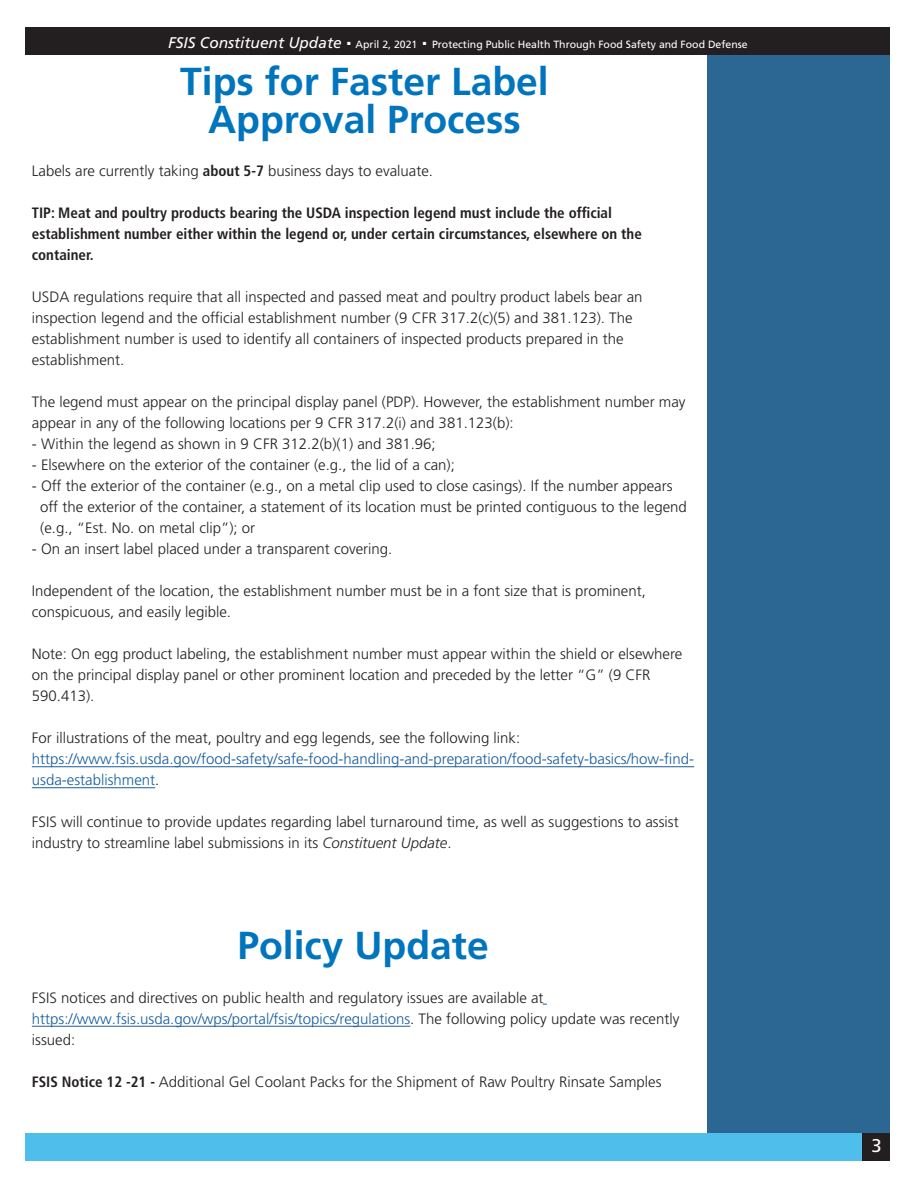
<style>
.page{position:relative;width:918px;height:1188px;background:#fff}
.page>*{position:absolute;margin:0;border:0;box-sizing:border-box;transform-origin:0 0}
.t1{font:700 39px/37.5px "Frutiger LT Std";color:#0075bd;text-align:center}
.t2{font:27.45px "Frutiger LT Std";color:#fff}
.t3{font:18.45px "Frutiger LT Std";color:#fff}
.t4{font:italic 15.45px "Frutiger LT Std";color:#fff}
.t5{font:300 15px/21px "Frutiger LT Std";color:#231f20}
.t6{font:300 15px/21px "Frutiger LT Std";color:#175d9e}
.t7{font:700 condensed 15px/21px "Frutiger LT Std";color:#231f20}
.t8{font:10.5px "Frutiger LT Std";color:#fff}
.s1{font-weight:700;font-stretch:condensed}
.s2{color:#231f20}
.s3{font-style:italic}
.s4{color:#175d9e}
</style>
<div class="page">
<div style="left:707px;top:30px;width:183px;height:1106px;background:#2c6693"></div>
<div style="left:26px;top:27px;width:864px;height:28px;background:#231f20"></div>
<div style="left:26px;top:1133px;width:864px;height:28px;background:#50beeb"></div>
<div style="left:862px;top:1133px;width:28px;height:28px;background:#231f20"></div>
<hr style="left:32px;top:766px;width:662px;height:1px;background:#175d9e">
<hr style="left:32px;top:787px;width:123px;height:1px;background:#175d9e">
<hr style="left:32px;top:1026px;width:378px;height:1px;background:#175d9e">
<p class="t4" style="left:168px;top:33px;width:186px">FSIS Constituent Update <sup>.</sup></p>
<p class="t8" style="left:356px;top:38px;width:63px">April 2, 2021</p>
<p class="t2" style="left:421px;top:19px;width:9px">.</p>
<p class="t8" style="left:432px;top:38px;width:317px">Protecting Public Health Through Food Safety and Food Defense</p>
<p class="t1" style="left:180px;top:63px;width:370px">Tips for Faster Label<br>Approval Process</p>
<p class="t5" style="left:32px;top:161px;width:403px">Labels are currently taking <span class="s1">about 5-7</span> business days to evaluate.</p>
<p class="t7" style="left:32px;top:202px;width:611px">TIP: Meat and poultry products bearing the USDA inspection legend must include the official establishment number either within the legend or, under certain circumstances, elsewhere on the container.</p>
<p class="t5" style="left:32px;top:287px;width:612px">USDA regulations require that all inspected and passed meat and poultry product labels bear an inspection legend and the official establishment number (9 CFR 317.2(c)(5) and 381.123). The establishment number is used to identify all containers of inspected products prepared in the establishment.</p>
<p class="t5" style="left:32px;top:392px;width:655px">The legend must appear on the principal display panel (PDP). However, the establishment number may appear in any of the following locations per 9 CFR 317.2(i) and 381.123(b):</p>
<p class="t5" style="left:32px;top:434px;width:405px">- Within the legend as shown in 9 CFR 312.2(b)(1) and 381.96;</p>
<p class="t5" style="left:32px;top:455px;width:425px">- Elsewhere on the exterior of the container (e.g., the lid of a can);</p>
<p class="t5" style="left:32px;top:476px;width:642px">- Off the exterior of the container (e.g., on a metal clip used to close casings). If the number appears</p>
<p class="t5" style="left:40px;top:497px;width:648px">off the exterior of the container, a statement of its location must be printed contiguous to the legend (e.g., “Est. No. on metal clip”); or</p>
<p class="t5" style="left:32px;top:539px;width:362px">- On an insert label placed under a transparent covering.</p>
<p class="t5" style="left:32px;top:581px;width:616px">Independent of the location, the establishment number must be in a font size that is prominent, conspicuous, and easily legible.</p>
<p class="t5" style="left:32px;top:644px;width:652px">Note: On egg product labeling, the establishment number must appear within the shield or elsewhere on the principal display panel or other prominent location and preceded by the letter “G” (9 CFR<br>590.413).</p>
<p class="t6" style="left:32px;top:728px;width:664px"><span class="s2">For illustrations of the meat, poultry and egg legends, see the following link: </span>https://www.fsis.usda.gov/food-safety/safe-food-handling-and-preparation/food-safety-basics/how-find&shy;usda-establishment<span class="s2">.</span></p>
<p class="t5" style="left:32px;top:812px;width:648px">FSIS will continue to provide updates regarding label turnaround time, as well as suggestions to assist industry to streamline label submissions in its <span class="s3">Constituent Update</span>.</p>
<p class="t1" style="left:237px;top:927px;width:253px">Policy Update</p>
<p class="t5" style="left:32px;top:987px;width:649px">FSIS notices and directives on public health and regulatory issues are available at <span class="s4">https://www.fsis.usda.gov/wps/portal/fsis/topics/regulations</span>. The following policy update was recently issued:</p>
<p class="t5" style="left:32px;top:1071px;width:631px"><span class="s1">FSIS Notice 12 -21 -</span> Additional Gel Coolant Packs for the Shipment of Raw Poultry Rinsate Samples</p>
<p class="t3" style="left:872px;top:1134px;width:12px">3</p>
</div>
